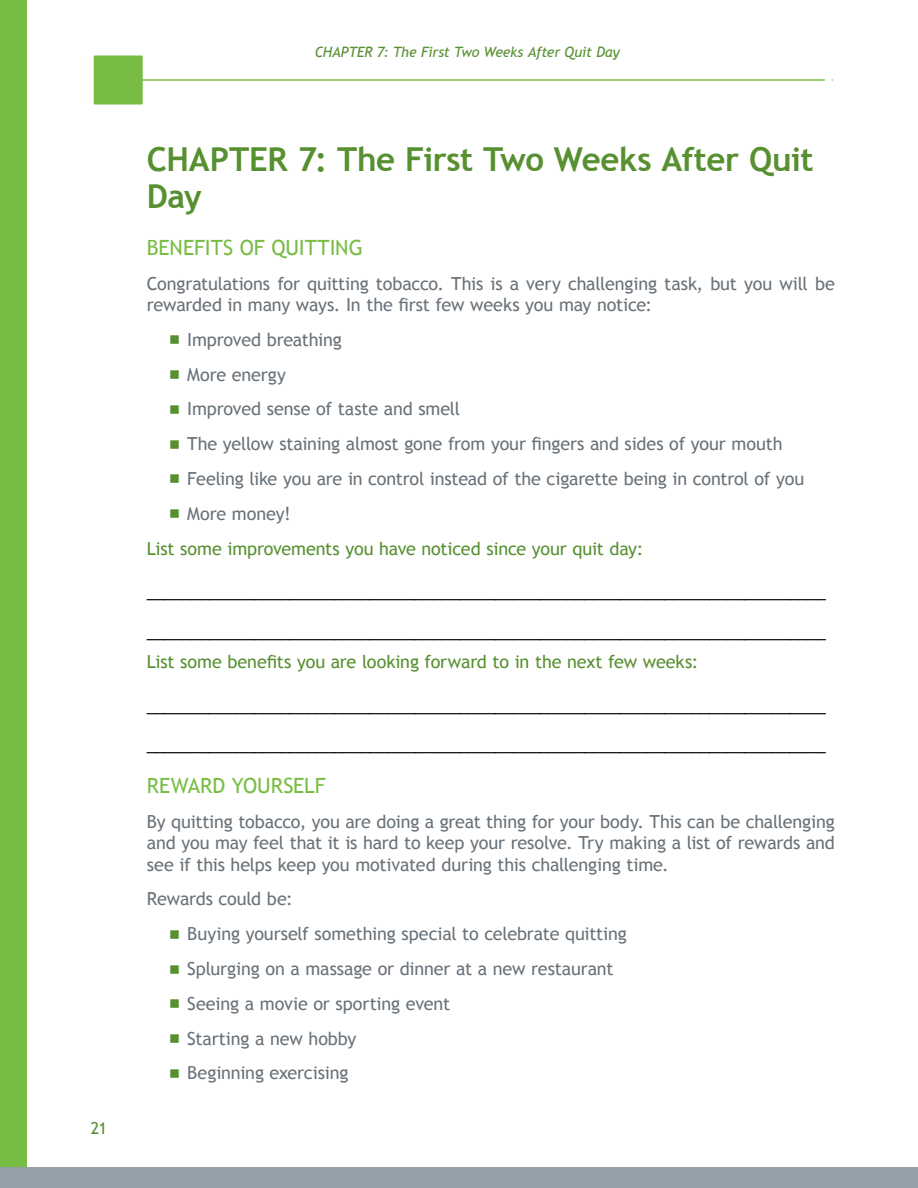
<style>
.page{position:relative;width:918px;height:1188px;background:#fff}
.page>*{position:absolute;margin:0;border:0;box-sizing:border-box;transform-origin:0 0}
.t1{font:700 33px/37.5px "Trebuchet MS";letter-spacing:-.015em;color:#579031}
.t2{font:21px "Trebuchet MS";letter-spacing:-.005em;color:#77bd43}
.body{font:18px/21.3px "Trebuchet MS";letter-spacing:-.01em;color:#697279}
.t3{font:18px "Trebuchet MS";color:#000}
.body-2{font:18px "Trebuchet MS";letter-spacing:-.01em;color:#579031}
.t4{font:16.5px "Trebuchet MS";color:#579031}
.t5{font:italic 14.25px "Trebuchet MS";letter-spacing:-.01em;color:#579031}
</style>
<div class="page">
<div style="left:92px;top:54px;width:52px;height:52px;background:#77bd43;border:2px solid #fff"></div>
<div style="left:0;top:1167px;width:918px;height:21px;background:#95a0a9"></div>
<hr style="left:140px;top:79px;width:685px;height:2px;background:#77bd43">
<div style="left:0;top:0;width:27px;height:1167px;background:#77bd43"></div>
<p class="t4" style="left:91px;top:1118px;width:18px">21</p>
<p class="t5" style="left:315px;top:44px;width:307px">CHAPTER 7: The First Two Weeks After Quit Day</p>
<h1 class="t1" style="left:147px;top:140px;width:668px">CHAPTER 7: The First Two Weeks After Quit<br>Day</h1>
<h2 class="t2" style="left:147px;top:235px;width:218px">BENEFITS OF QUITTING</h2>
<p class="body" style="left:147px;top:273px;width:690px">Congratulations for quitting tobacco. This is a very challenging task, but you will be rewarded in many ways. In the first few weeks you may notice:</p>
<p class="body" style="left:187px;top:329px;width:156px">Improved breathing</p>
<p class="body" style="left:187px;top:364px;width:100px">More energy</p>
<p class="body" style="left:187px;top:399px;width:274px">Improved sense of taste and smell</p>
<p class="body" style="left:187px;top:433px;width:597px">The yellow staining almost gone from your fingers and sides of your mouth</p>
<p class="body" style="left:187px;top:468px;width:619px">Feeling like you are in control instead of the cigarette being in control of you</p>
<p class="body" style="left:187px;top:503px;width:105px">More money!</p>
<p class="body-2" style="left:147px;top:538px;width:498px">List some improvements you have noticed since your quit day:</p>
<p class="t3" style="left:147px;top:581px;width:681px">____________________________________________________________________________</p>
<p class="t3" style="left:147px;top:621px;width:681px">____________________________________________________________________________</p>
<p class="body-2" style="left:147px;top:651px;width:553px">List some benefits you are looking forward to in the next few weeks:</p>
<p class="t3" style="left:147px;top:695px;width:681px">____________________________________________________________________________</p>
<p class="t3" style="left:147px;top:734px;width:681px">____________________________________________________________________________</p>
<h2 class="t2" style="left:147px;top:773px;width:181px">REWARD YOURSELF</h2>
<p class="body" style="left:147px;top:811px;width:690px;text-align:justify">By quitting tobacco, you are doing a great thing for your body. This can be challenging and you may feel that it is hard to keep your resolve. Try making a list of rewards and see if this helps keep you motivated during this challenging time.</p>
<p class="body" style="left:147px;top:889px;width:147px">Rewards could be:</p>
<p class="body" style="left:187px;top:923px;width:441px">Buying yourself something special to celebrate quitting</p>
<p class="body" style="left:187px;top:958px;width:428px">Splurging on a massage or dinner at a new restaurant</p>
<p class="body" style="left:187px;top:993px;width:264px">Seeing a movie or sporting event</p>
<p class="body" style="left:187px;top:1028px;width:171px">Starting a new hobby</p>
<p class="body" style="left:187px;top:1063px;width:163px">Beginning exercising</p>
</div>
